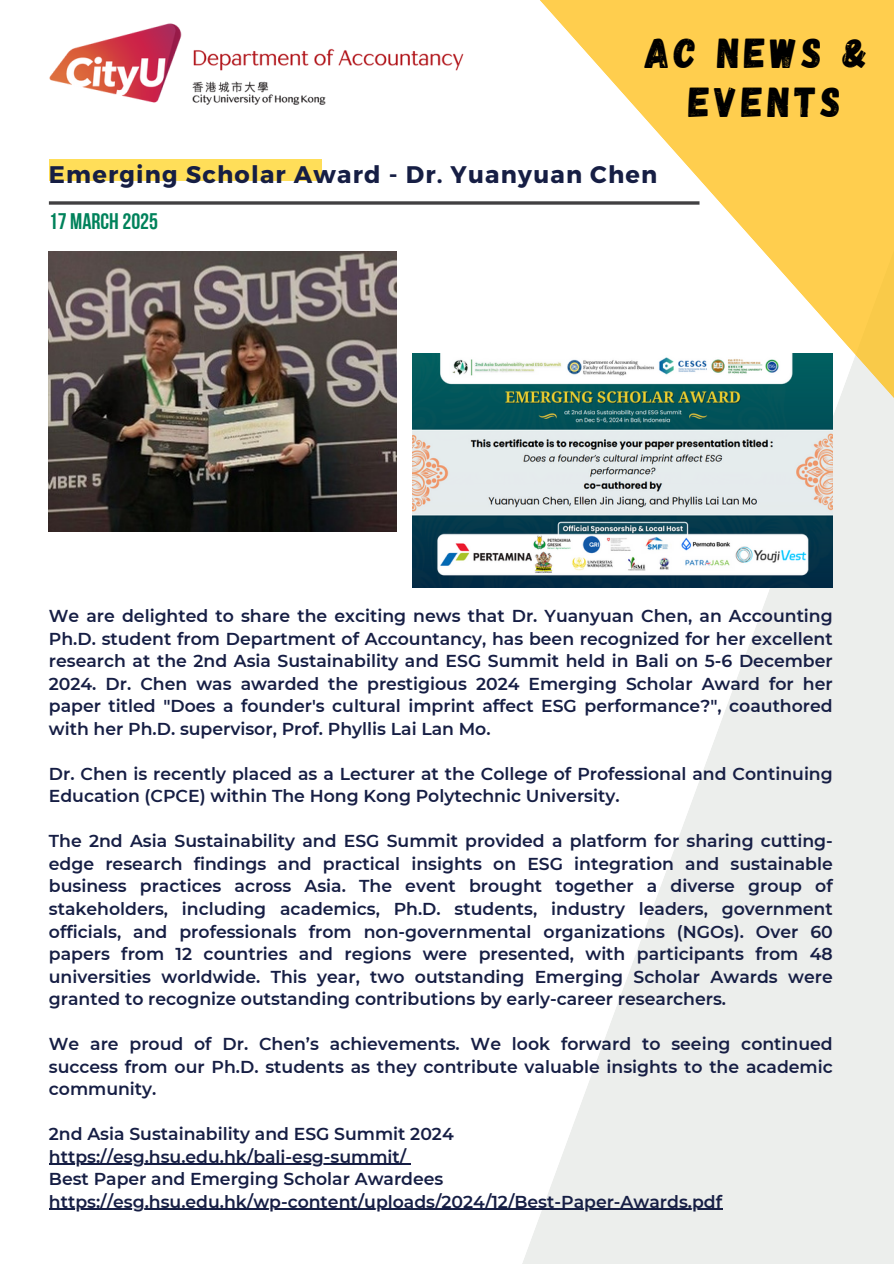
<style>
.page{position:relative;width:894px;height:1264px;background:#fff}
.page>*{position:absolute;margin:0;border:0;box-sizing:border-box;transform-origin:0 0}
.t1{font:41.85px/48.3px "Gagalin";letter-spacing:.1em;color:#000;text-align:center}
.t2{font:700 24px "Montserrat";letter-spacing:.05em;color:#161e44}
.t3{font:22.5px "Bebas Neue Cyrillic";color:#00825b}
.t4{font:600 17.25px/22.5px "Montserrat";color:#161e44;text-align:justify}
</style>
<div class="page">
<svg style="left:484px;top:470px;width:409px;height:793px;fill:#eceeec"></svg>
<svg style="left:540px;top:0;width:353px;height:470px;fill:#ffce4e"></svg>
<svg style="left:49px;top:201px;width:650px;height:4px;background:#5e5d5e"></svg>
<div style="left:49px;top:159px;width:272px;height:22px;background:#ffde59"></div>
<img style="left:49px;top:23px;width:415px;height:82px">
<img style="left:49px;top:251px;width:347px;height:280px">
<hr style="left:49px;top:1163px;width:357px;height:1px;background:#161e44">
<hr style="left:49px;top:1208px;width:673px;height:1px;background:#161e44">
<img style="left:412px;top:353px;width:420px;height:234px">
<p class="t1" style="left:644px;top:27px;width:225px">AC NEWS &amp;<br>EVENTS</p>
<p class="t2" style="left:49px;top:159px;width:609px">Emerging Scholar Award - Dr. Yuanyuan Chen</p>
<h1 class="t3" style="left:49px;top:212px;width:111px">17 MARCH 2025</h1>
<p class="t4" style="left:49px;top:605px;width:785px">We are delighted to share the exciting news that Dr. Yuanyuan Chen, an Accounting Ph.D. student from Department of Accountancy, has been recognized for her excellent research at the 2nd Asia Sustainability and ESG Summit held in Bali on 5-6 December 2024. Dr. Chen was awarded the prestigious 2024 Emerging Scholar Award for her paper titled "Does a founder's cultural imprint affect ESG performance?", coauthored with her Ph.D. supervisor, Prof. Phyllis Lai Lan Mo.</p>
<h3 class="t4" style="left:49px;top:762px;width:785px">Dr. Chen is recently placed as a Lecturer at the College of Professional and Continuing<br>Education (CPCE) within The Hong Kong Polytechnic University.</h3>
<p class="t4" style="left:49px;top:830px;width:785px">The 2nd Asia Sustainability and ESG Summit provided a platform for sharing cutting&shy;edge research findings and practical insights on ESG integration and sustainable business practices across Asia. The event brought together a diverse group of stakeholders, including academics, Ph.D. students, industry leaders, government officials, and professionals from non-governmental organizations (NGOs). Over 60 papers from 12 countries and regions were presented, with participants from 48 universities worldwide. This year, two outstanding Emerging Scholar Awards were granted to recognize outstanding contributions by early-career researchers.</p>
<h2 class="t4" style="left:49px;top:1032px;width:785px">We are proud of Dr. Chen’s achievements. We look forward to seeing continued success from our Ph.D. students as they contribute valuable insights to the academic community.</h2>
<p class="t4" style="left:49px;top:1122px;width:406px">2nd Asia Sustainability and ESG Summit 2024</p>
<p class="t4" style="left:49px;top:1145px;width:359px">https://esg.hsu.edu.hk/bali-esg-summit/</p>
<p class="t4" style="left:49px;top:1167px;width:396px">Best Paper and Emerging Scholar Awardees</p>
<p class="t4" style="left:49px;top:1190px;width:674px">https://esg.hsu.edu.hk/wp-content/uploads/2024/12/Best-Paper-Awards.pdf</p>
</div>
